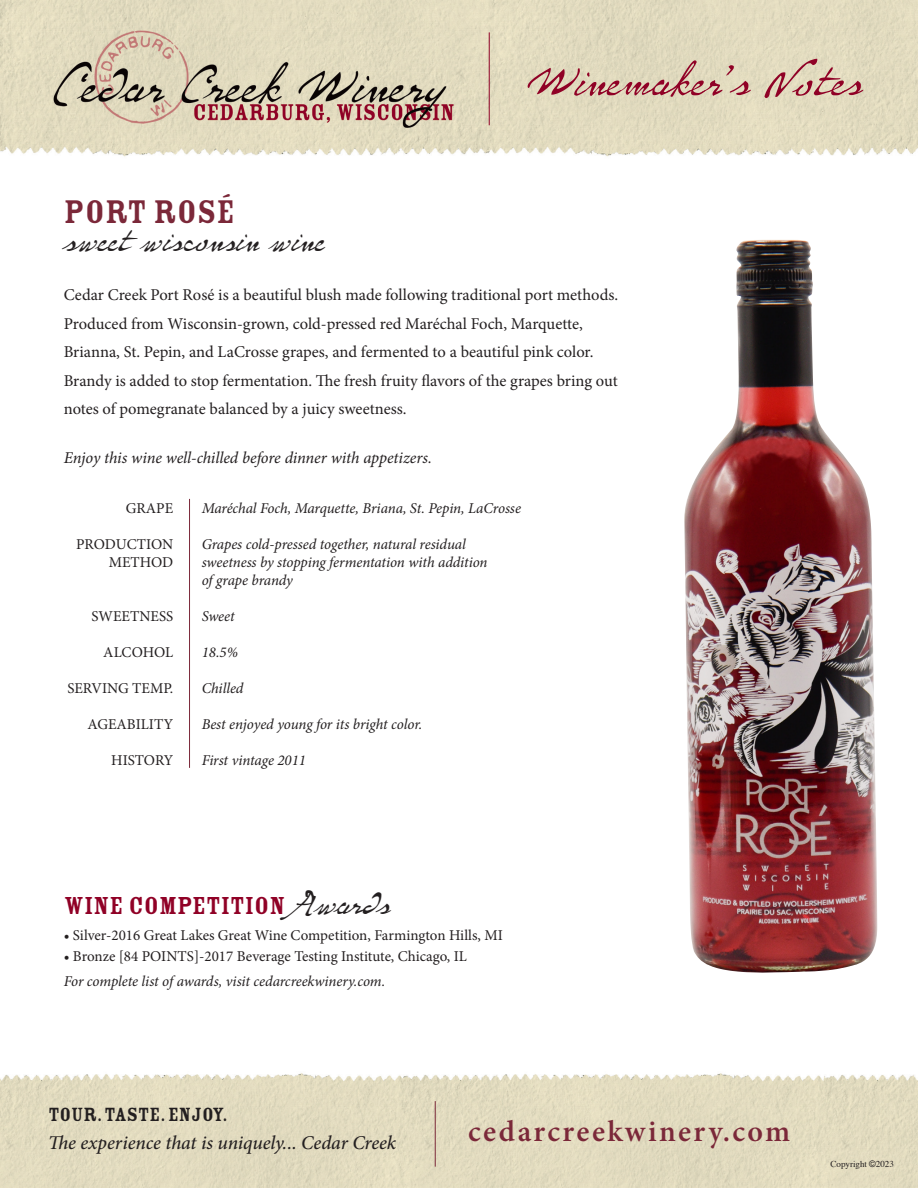
<style>
.page{position:relative;width:918px;height:1188px;background:#fff}
.page>*{position:absolute;margin:0;border:0;box-sizing:border-box;transform-origin:0 0}
.t1{font:60px "P22 Monet";color:#900126}
.t2{font:43.5px "P22 Monet";color:#231f20}
.t3{font:36px "Rosewood Std Fill";color:#7b2839}
.t4{font:600 30px "Minion Pro";letter-spacing:.08em;color:#7b2839}
.t5{font:27px "Rosewood Std Fill";color:#900126}
.t6{font:21px "Rosewood Std Fill";color:#231f20}
.t7{font:italic 500 19.5px "Minion Pro";letter-spacing:-.005em;color:#231f20}
.t8{font:16.5px/28.5px "Minion Pro";color:#231f20}
.t9{font:italic 16.5px "Minion Pro";letter-spacing:-.005em;color:#231f20}
.t10{font:italic 15px/18px "Minion Pro";letter-spacing:-.01em;color:#231f20}
.t11{font:15px "Minion Pro";color:#231f20}
.t12{font:9px "Times";color:#231f20}
.s1{font-family:"P22 Monet";font-size:43.5px;color:#231f20}
.s2{font-family:"Arial"}
</style>
<div class="page">
<img style="left:0;top:0;width:918px;height:1188px">
<hr style="left:189px;top:499px;width:1px;height:269px;background:#7b2839">
<hr style="left:489px;top:32px;width:1px;height:93px;background:#900126">
<hr style="left:435px;top:1101px;width:1px;height:66px;background:#7b2839">
<img style="left:684px;top:240px;width:193px;height:735px">
<h1 class="t1" style="left:527px;top:52px;width:336px">Winemaker’s Notes</h1>
<h3 class="t3" style="left:64px;top:192px;width:173px">Port ROSÉ</h3>
<h2 class="t2" style="left:64px;top:220px;width:262px">sweet wisconsin wine</h2>
<p class="t8" style="left:64px;top:281px;width:556px">Cedar Creek Port Rosé is a beautiful blush made following traditional port methods.<br>Produced from Wisconsin-grown, cold-pressed red Maréchal Foch, Marquette, Brianna, St. Pepin, and LaCrosse grapes, and fermented to a beautiful pink color.<br>Brandy is added to stop fermentation. The fresh fruity flavors of the grapes bring out notes of pomegranate balanced by a juicy sweetness.</p>
<p class="t9" style="left:64px;top:446px;width:370px">Enjoy this wine well-chilled before dinner with appetizers.</p>
<p class="t11" style="left:126px;top:499px;width:49px">GRAPE</p>
<p class="t10" style="left:202px;top:500px;width:321px">Maréchal Foch, Marquette, Briana, St. Pepin, LaCrosse</p>
<p class="t11" style="left:76px;top:535px;width:98px">PRODUCTION</p>
<p class="t10" style="left:202px;top:536px;width:266px">Grapes cold-pressed together, natural residual</p>
<p class="t11" style="left:109px;top:553px;width:66px">METHOD</p>
<p class="t10" style="left:202px;top:554px;width:287px">sweetness by stopping fermentation with addition of grape brandy</p>
<p class="t11" style="left:91px;top:607px;width:83px">SWEETNESS</p>
<p class="t10" style="left:202px;top:608px;width:35px">Sweet</p>
<p class="t11" style="left:103px;top:643px;width:71px">ALCOHOL</p>
<p class="t10" style="left:202px;top:644px;width:38px">18.5%</p>
<p class="t11" style="left:67px;top:679px;width:107px">SERVING TEMP.</p>
<p class="t10" style="left:202px;top:680px;width:43px">Chilled</p>
<p class="t11" style="left:87px;top:715px;width:87px">AGEABILITY</p>
<p class="t10" style="left:202px;top:716px;width:222px">Best enjoyed young for its bright color.</p>
<p class="t11" style="left:111px;top:751px;width:63px">HISTORY</p>
<p class="t10" style="left:202px;top:752px;width:106px">First vintage 2011</p>
<h3 class="t5" style="left:64px;top:890px;width:327px">WINE COMPETITION <span class="s1">Awards</span></h3>
<p class="t11" style="left:64px;top:925px;width:441px">• Silver-2016 Great Lakes Great Wine Competition, Farmington Hills, MI</p>
<p class="t11" style="left:64px;top:946px;width:405px">• Bronze [84 POINTS]-2017 Beverage Testing Institute, Chicago, IL</p>
<p class="t10" style="left:64px;top:972px;width:323px">For complete list of awards, visit cedarcreekwinery.com.</p>
<p class="t6" style="left:48px;top:1103px;width:181px">TOUR. TASTE. ENJOY.</p>
<p class="t7" style="left:48px;top:1130px;width:349px">The experience that is uniquely... Cedar Creek</p>
<h3 class="t4" style="left:468px;top:1110px;width:323px">cedarcreekwinery.com</h3>
<p class="t12" style="left:831px;top:1156px;width:65px">Copyright <span class="s2">©</span>2023</p>
</div>
